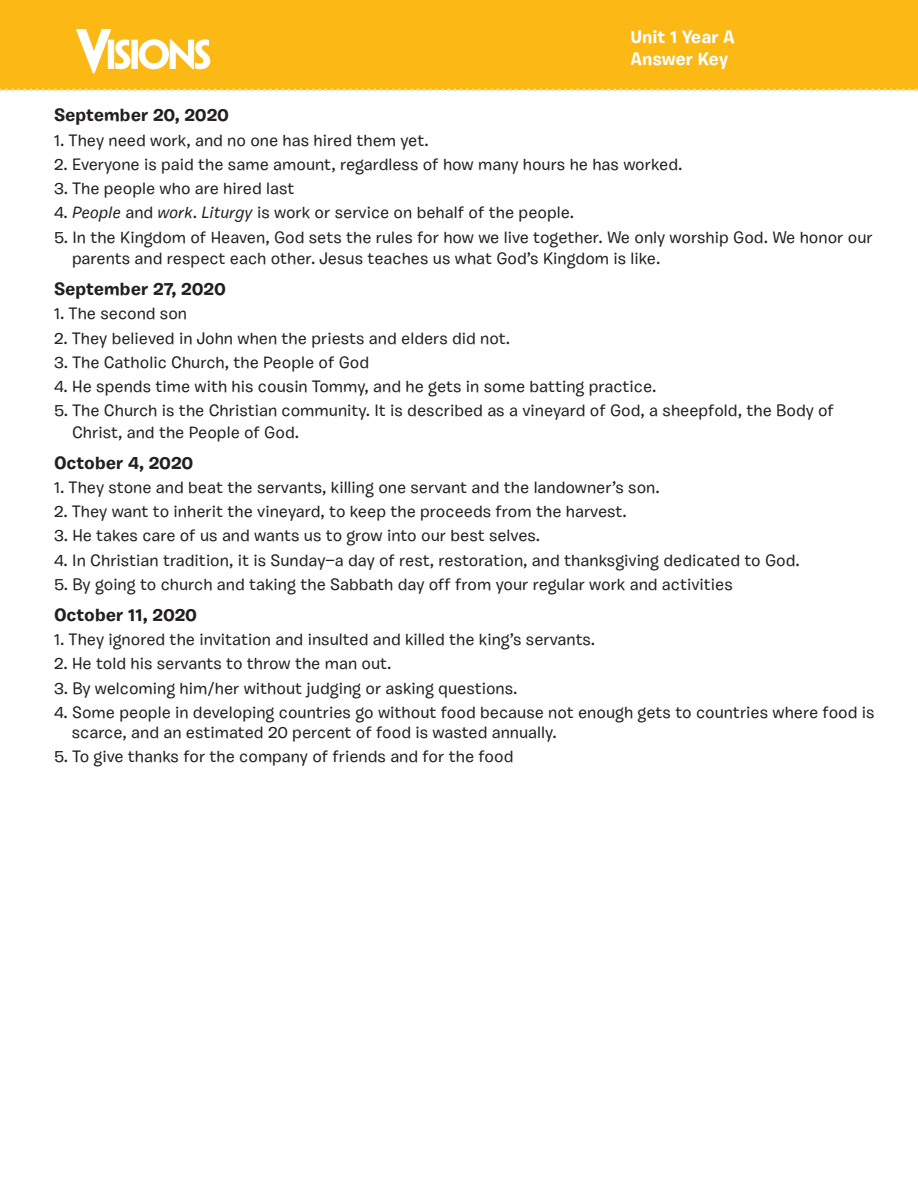
<style>
.page{position:relative;width:918px;height:1188px;background:#fff}
.page>*{position:absolute;margin:0;border:0;box-sizing:border-box;transform-origin:0 0}
.t1{font:700 18px "Burbank Small";letter-spacing:-.005em;color:#231f20}
.t2{font:700 18px "Burbank Small";color:#fff}
.t3{font:500 16.5px/21.6px "Burbank Small";color:#231f20}
.s1{font-style:italic}
</style>
<div class="page">
<div style="left:0;top:0;width:918px;height:90px;background:#fcb814"></div>
<svg style="left:0;top:88px;width:918px;height:3px"></svg>
<svg style="left:76px;top:29px;width:134px;height:44px"></svg>
<p class="t2" style="left:630px;top:26px;width:106px">Unit 1 Year A</p>
<p class="t2" style="left:630px;top:47px;width:99px">Answer Key</p>
<p class="t1" style="left:54px;top:104px;width:177px">September 20, 2020</p>
<p class="t3" style="left:54px;top:129px;width:376px">1. They need work, and no one has hired them yet.</p>
<p class="t3" style="left:54px;top:153px;width:630px">2. Everyone is paid the same amount, regardless of how many hours he has worked.</p>
<p class="t3" style="left:54px;top:178px;width:242px">3. The people who are hired last</p>
<p class="t3" style="left:54px;top:202px;width:522px">4. <span class="s1">People</span> and <span class="s1">work</span>. <span class="s1">Liturgy</span> is work or service on behalf of the people.</p>
<p class="t3" style="left:72px;top:226px;width:802px;text-indent:-18px">5. In the Kingdom of Heaven, God sets the rules for how we live together. We only worship God. We honor our parents and respect each other. Jesus teaches us what God’s Kingdom is like.</p>
<p class="t1" style="left:54px;top:278px;width:173px">September 27, 2020</p>
<p class="t3" style="left:54px;top:303px;width:135px">1. The second son</p>
<p class="t3" style="left:54px;top:327px;width:458px">2. They believed in John when the priests and elders did not.</p>
<p class="t3" style="left:54px;top:351px;width:317px">3. The Catholic Church, the People of God</p>
<p class="t3" style="left:54px;top:376px;width:604px">4. He spends time with his cousin Tommy, and he gets in some batting practice.</p>
<p class="t3" style="left:72px;top:400px;width:764px;text-indent:-18px">5. The Church is the Christian community. It is described as a vineyard of God, a sheepfold, the Body of<br>Christ, and the People of God.</p>
<p class="t1" style="left:54px;top:451px;width:141px">October 4, 2020</p>
<p class="t3" style="left:54px;top:476px;width:607px">1. They stone and beat the servants, killing one servant and the landowner’s son.</p>
<p class="t3" style="left:54px;top:501px;width:574px">2. They want to inherit the vineyard, to keep the proceeds from the harvest.</p>
<p class="t3" style="left:54px;top:525px;width:488px">3. He takes care of us and wants us to grow into our best selves.</p>
<p class="t3" style="left:54px;top:549px;width:747px">4. In Christian tradition, it is Sunday—a day of rest, restoration, and thanksgiving dedicated to God.</p>
<p class="t3" style="left:54px;top:574px;width:680px">5. By going to church and taking the Sabbath day off from your regular work and activities</p>
<p class="t1" style="left:54px;top:603px;width:145px">October 11, 2020</p>
<p class="t3" style="left:54px;top:629px;width:543px">1. They ignored the invitation and insulted and killed the king’s servants.</p>
<p class="t3" style="left:54px;top:653px;width:339px">2. He told his servants to throw the man out.</p>
<p class="t3" style="left:54px;top:677px;width:465px">3. By welcoming him/her without judging or asking questions.</p>
<p class="t3" style="left:72px;top:702px;width:804px;line-height:19.8px;text-indent:-18px">4. Some people in developing countries go without food because not enough gets to countries where food is scarce, and an estimated 20 percent of food is wasted annually.</p>
<p class="t3" style="left:54px;top:746px;width:461px">5. To give thanks for the company of friends and for the food</p>
</div>
